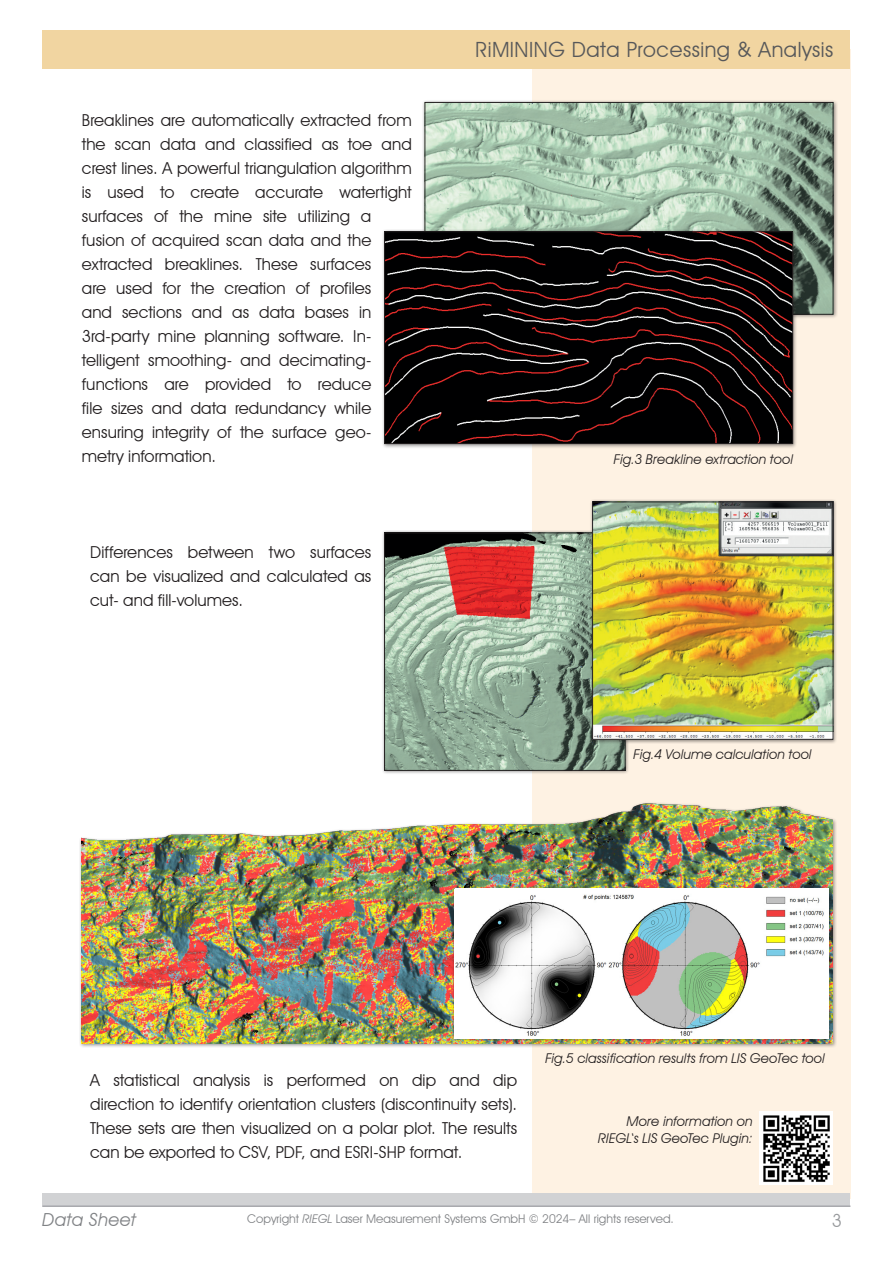
<style>
.page{position:relative;width:893px;height:1263px;background:#fff}
.page>*{position:absolute;margin:0;border:0;box-sizing:border-box;transform-origin:0 0}
.t1{font:21px "Avant Garde IT Cby BT";letter-spacing:.025em;color:#57585a}
.t2{font:italic 18px "Avant Garde IT Cby BT";letter-spacing:.02em;color:#808285}
.t3{font:18px "Avant Garde IT Cby BT";color:#97999c}
.t4{font:16.5px/24px "Avant Garde IT Cby BT";letter-spacing:.005em;color:#231f20;text-align:justify}
.t5{font:italic 13.5px/16.5px "Avant Garde IT Cby BT";letter-spacing:.005em;color:#231f20;text-align:right}
.t6{font:12px "Avant Garde IT Cby BT";color:#808285}
.s1{font-style:italic}
</style>
<div class="page">
<div style="left:531px;top:49px;width:319px;height:1150px;background:#fef2e3"></div>
<div style="left:43px;top:1194px;width:807px;height:13px;background:#d1d2d4"></div>
<hr style="left:43px;top:1205px;width:807px;height:2px;background:#a8a9ad">
<div style="left:422px;top:99px;width:416px;height:220px;background:#231f20;opacity:.5"></div>
<img style="left:427px;top:104px;width:404px;height:209px">
<div style="left:381px;top:229px;width:417px;height:220px;background:#231f20;opacity:.5"></div>
<img style="left:386px;top:233px;width:405px;height:209px">
<div style="left:384px;top:231px;width:409px;height:213px;border:1px solid #231f20"></div>
<div style="left:382px;top:530px;width:248px;height:245px;background:#231f20;opacity:.5"></div>
<img style="left:386px;top:534px;width:238px;height:235px">
<div style="left:384px;top:532px;width:242px;height:239px;border:1px solid #231f20"></div>
<div style="left:590px;top:499px;width:248px;height:245px;background:#231f20;opacity:.5"></div>
<img style="left:594px;top:503px;width:237px;height:235px">
<div style="left:592px;top:501px;width:241px;height:239px;border:1px solid #231f20"></div>
<div style="left:43px;top:30px;width:807px;height:38px;background:#f1d5a1"></div>
<div style="left:759px;top:1111px;width:74px;height:74px;background:#fff"></div>
<img style="left:763px;top:1115px;width:67px;height:67px">
<div style="left:79px;top:801px;width:758px;height:247px;background:#231f20;opacity:.5"></div>
<img style="left:82px;top:799px;width:750px;height:244px">
<div style="left:451px;top:886px;width:381px;height:156px;background:#231f20;opacity:.4"></div>
<img style="left:456px;top:889px;width:372px;height:149px">
<p class="t4" style="left:82px;top:108px;width:331px;text-align:left">Breaklines are automatically extracted from the scan data and classified as toe and crest lines. A powerful triangulation algorithm is used to create accurate watertight surfaces of the mine site utilizing a fusion of acquired scan data and the extracted breaklines. These surfaces<br>are used for the creation of profiles<br>and sections and as data bases in 3rd-party mine planning software. In&shy;telligent smoothing- and decimating&shy;functions are provided to reduce<br>file sizes and data redundancy while ensuring integrity of the surface geo&shy;metry information.</p>
<p class="t4" style="left:90px;top:540px;width:283px">Differences between two surfaces can be visualized and calculated as cut- and fill-volumes.</p>
<p class="t1" style="left:475px;top:37px;width:359px">RiMINING Data Processing &amp; Analysis</p>
<p class="t5" style="left:614px;top:451px;width:181px">Fig.3 Breakline extraction tool</p>
<p class="t5" style="left:634px;top:746px;width:180px">Fig.4 Volume calculation tool</p>
<p class="t5" style="left:545px;top:1050px;width:281px">Fig.5 classification results from LIS GeoTec tool</p>
<p class="t4" style="left:90px;top:1068px;width:428px">A statistical analysis is performed on dip and dip direction to identify orientation clusters (discontinuity sets).<br>These sets are then visualized on a polar plot. The results can be exported to CSV, PDF, and ESRI-SHP format.</p>
<p class="t5" style="left:598px;top:1113px;width:156px">More information on<br>RIEGL‘s LIS GeoTec Plugin:</p>
<p class="t2" style="left:43px;top:1209px;width:95px">Data Sheet</p>
<p class="t6" style="left:247px;top:1211px;width:428px">Copyright <span class="s1">RIEGL</span> Laser Measurement Systems GmbH © 2024– All rights reserved.</p>
<p class="t3" style="left:832px;top:1210px;width:12px">3</p>
</div>
